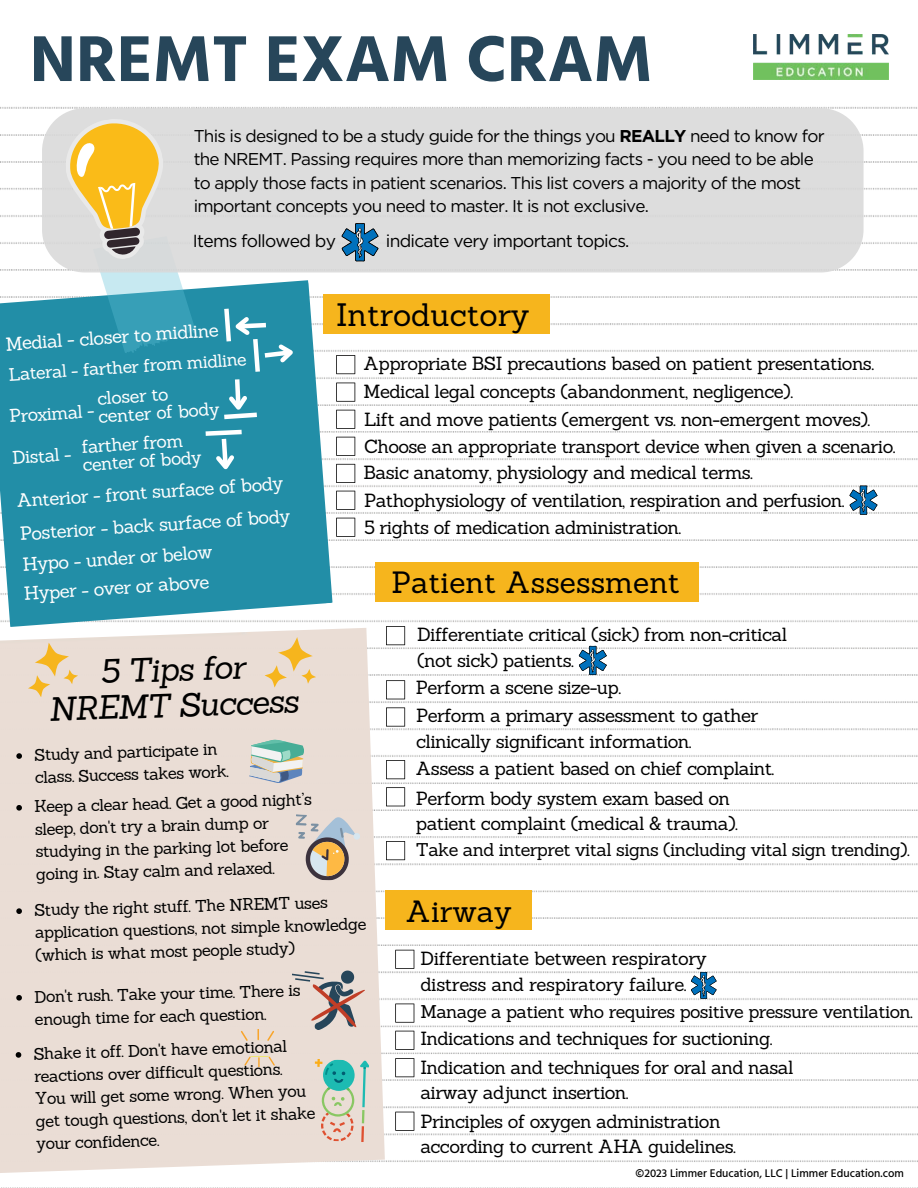
<style>
.page{position:relative;width:918px;height:1188px;background:#fff}
.page>*{position:absolute;margin:0;border:0;box-sizing:border-box;transform-origin:0 0}
.t1{font:700 66.3px "Hind Guntur";color:#27465a}
.t2{font:italic 32.85px/36px "Sanchez";color:#000;text-align:center}
.t3{font:31.65px "Sanchez";color:#000}
.t4{font:30px "Sanchez";color:#000}
.t5{font:18.6px/25.8px "Sanchez";letter-spacing:-.03em;color:#000}
.t6{font:18.6px "Sanchez";color:#fff}
.t7{font:18px "Sanchez";letter-spacing:-.03em;color:#000}
.t8{font:18px/18px "Sanchez";color:#fff}
.t9{font:17.7px "Sanchez";color:#fff}
.t10{font:17.4px "Gotham";letter-spacing:-.045em;color:#000}
.t11{font:17.1px/23.7px "Gotham";letter-spacing:-.045em;color:#000}
.t12{font:16.5px/22.5px "Sanchez";color:#000}
.t13{font:500 11.4px "Hind Guntur";color:#000}
.s1{font-weight:700}
</style>
<div class="page">
<img style="left:0;top:38px;width:918px;height:1124px">
<svg style="left:1px;top:1187px;width:917px;height:1px"></svg>
<svg style="left:849px;top:486px;width:28px;height:29px"></svg>
<svg style="left:336px;top:355px;width:19px;height:19px"></svg>
<svg style="left:336px;top:383px;width:19px;height:19px"></svg>
<svg style="left:336px;top:410px;width:19px;height:19px"></svg>
<svg style="left:336px;top:437px;width:19px;height:19px"></svg>
<svg style="left:336px;top:464px;width:19px;height:19px"></svg>
<svg style="left:336px;top:491px;width:19px;height:19px"></svg>
<svg style="left:336px;top:518px;width:19px;height:19px"></svg>
<div style="left:323px;top:294px;width:227px;height:40px;background:#f6b51d"></div>
<div style="left:375px;top:562px;width:323px;height:40px;background:#f6b51d"></div>
<svg style="left:0;top:280px;width:333px;height:347px;background:#419db1"></svg>
<div style="left:42px;top:108px;width:822px;height:164px;background:#ddd"></div>
<svg style="left:341px;top:223px;width:38px;height:38px"></svg>
<div style="left:0;top:628px;width:385px;height:545px;background:#eaddd5"></div>
<svg style="left:386px;top:626px;width:19px;height:19px"></svg>
<svg style="left:386px;top:680px;width:19px;height:19px"></svg>
<svg style="left:386px;top:707px;width:19px;height:20px"></svg>
<svg style="left:386px;top:760px;width:19px;height:19px"></svg>
<svg style="left:386px;top:787px;width:19px;height:19px"></svg>
<svg style="left:386px;top:841px;width:19px;height:19px"></svg>
<div style="left:385px;top:890px;width:147px;height:40px;background:#f6b51d"></div>
<svg style="left:395px;top:950px;width:19px;height:19px"></svg>
<svg style="left:395px;top:1004px;width:19px;height:19px"></svg>
<svg style="left:395px;top:1031px;width:19px;height:19px"></svg>
<svg style="left:395px;top:1058px;width:19px;height:19px"></svg>
<svg style="left:395px;top:1112px;width:19px;height:19px"></svg>
<svg style="left:20px;top:638px;width:61px;height:62px;background:#ebd7ba"></svg>
<svg style="left:263px;top:634px;width:57px;height:58px;background:#ebd6b5"></svg>
<svg style="left:295px;top:814px;width:65px;height:67px;background:#c9bcae"></svg>
<svg style="left:249px;top:738px;width:56px;height:46px"></svg>
<svg style="left:292px;top:969px;width:73px;height:66px;background:#c3b4b0"></svg>
<svg style="left:314px;top:1059px;width:56px;height:83px;background:#bbcdbf"></svg>
<svg style="left:61px;top:114px;width:239px;height:361px;background:#83b4b5"></svg>
<svg style="left:257px;top:1029px;width:2px;height:10px"></svg>
<svg style="left:266px;top:1029px;width:9px;height:12px"></svg>
<svg style="left:240px;top:1029px;width:9px;height:12px"></svg>
<svg style="left:243px;top:1056px;width:33px;height:11px"></svg>
<svg style="left:579px;top:646px;width:28px;height:29px"></svg>
<svg style="left:691px;top:972px;width:26px;height:27px"></svg>
<img style="left:753px;top:34px;width:135px;height:45px">
<svg style="left:16px;top:753px;width:6px;height:6px"></svg>
<svg style="left:16px;top:805px;width:6px;height:6px"></svg>
<svg style="left:16px;top:908px;width:6px;height:6px"></svg>
<svg style="left:16px;top:1052px;width:5px;height:6px"></svg>
<svg style="left:16px;top:995px;width:6px;height:6px"></svg>
<p class="t1" style="left:30px;top:19px;width:624px">NREMT EXAM CRAM</p>
<p class="t11" style="left:194px;top:124px;width:633px">This is designed to be a study guide for the things you <span class="s1">REALLY</span> need to know for the NREMT. Passing requires more than memorizing facts - you need to be able to apply those facts in patient scenarios. This list covers a majority of the most important concepts you need to master. It is not exclusive.</p>
<p class="t10" style="left:193px;top:230px;width:145px">Items followed by</p>
<p class="t10" style="left:386px;top:230px;width:245px">indicate very important topics.</p>
<p class="t6" style="left:5px;top:332px;width:215px;rotate:-4deg">Medial - closer to midline</p>
<p class="t9" style="left:8px;top:363px;width:240px;rotate:-4deg">Lateral - farther from midline</p>
<p class="t8" style="left:9px;top:407px;width:87px;rotate:-4deg">Proximal -</p>
<p class="t8" style="left:97px;top:390px;width:73px;rotate:-4deg">closer to</p>
<p class="t8" style="left:98px;top:408px;width:123px;rotate:-4deg">center of body</p>
<p class="t8" style="left:81px;top:438px;width:121px;rotate:-4deg">farther from center of body</p>
<p class="t6" style="left:16px;top:489px;width:269px;rotate:-4deg">Anterior - front surface of body</p>
<p class="t6" style="left:19px;top:522px;width:272px;rotate:-4deg">Posterior - back surface of body</p>
<p class="t6" style="left:22px;top:553px;width:192px;rotate:-4deg">Hypo - under or below</p>
<p class="t6" style="left:23px;top:582px;width:187px;rotate:-4deg">Hyper - over or above</p>
<p class="t8" style="left:12px;top:449px;width:61px;rotate:-4deg">Distal -</p>
<p class="t3" style="left:336px;top:294px;width:195px">Introductory</p>
<p class="t5" style="left:364px;top:350px;width:512px">Appropriate BSI precautions based on patient presentations.</p>
<p class="t5" style="left:364px;top:378px;width:431px">Medical legal concepts (abandonment, negligence).</p>
<p class="t5" style="left:364px;top:406px;width:508px">Lift and move patients (emergent vs. non-emergent moves).</p>
<p class="t5" style="left:364px;top:433px;width:533px">Choose an appropriate transport device when given a scenario.</p>
<p class="t5" style="left:364px;top:459px;width:391px">Basic anatomy, physiology and medical terms.</p>
<p class="t5" style="left:364px;top:487px;width:482px">Pathophysiology of ventilation, respiration and perfusion.</p>
<p class="t5" style="left:364px;top:514px;width:319px">5 rights of medication administration.</p>
<p class="t4" style="left:391px;top:562px;width:290px">Patient Assessment</p>
<p class="t2" style="left:47px;top:655px;width:252px;rotate:-2deg">5 Tips for<br>NREMT Success</p>
<p class="t12" style="left:34px;top:744px;width:195px;rotate:-2deg">Study and participate in class. Success takes work.</p>
<p class="t12" style="left:33px;top:796px;width:280px;rotate:-2deg">Keep a clear head. Get a good night’s sleep, don't try a brain dump or studying in the parking lot before going in. Stay calm and relaxed.</p>
<p class="t12" style="left:34px;top:897px;width:333px;rotate:-1deg">Study the right stuff. The NREMT uses application questions, not simple knowledge (which is what most people study)</p>
<p class="t12" style="left:34px;top:984px;width:268px;rotate:-1deg">Don't rush. Take your time. There is enough time for each question.</p>
<p class="t12" style="left:33px;top:1043px;width:282px;rotate:-2deg">Shake it off. Don't have emotional reactions over difficult questions.<br>You will get some wrong. When you get tough questions, don't let it shake your confidence.</p>
<p class="t5" style="left:417px;top:621px;width:372px">Differentiate critical (sick) from non-critical (not sick) patients.</p>
<p class="t5" style="left:416px;top:675px;width:207px">Perform a scene size-up.</p>
<p class="t5" style="left:416px;top:703px;width:344px">Perform a primary assessment to gather clinically significant information.</p>
<p class="t5" style="left:416px;top:756px;width:360px">Assess a patient based on chief complaint.</p>
<p class="t5" style="left:416px;top:785px;width:324px">Perform body system exam based on patient complaint (medical &amp; trauma).</p>
<p class="t7" style="left:416px;top:838px;width:495px">Take and interpret vital signs (including vital sign trending).</p>
<p class="t4" style="left:406px;top:892px;width:107px">Airway</p>
<p class="t5" style="left:420px;top:945px;width:288px">Differentiate between respiratory distress and respiratory failure.</p>
<p class="t7" style="left:420px;top:1000px;width:494px">Manage a patient who requires positive pressure ventilation.</p>
<p class="t5" style="left:420px;top:1026px;width:354px">Indications and techniques for suctioning.</p>
<p class="t5" style="left:420px;top:1054px;width:375px">Indication and techniques for oral and nasal airway adjunct insertion.</p>
<p class="t5" style="left:420px;top:1108px;width:317px">Principles of oxygen administration according to current AHA guidelines.</p>
<p class="t13" style="left:636px;top:1166px;width:270px">©2023 Limmer Education, LLC | Limmer Education.com</p>
</div>
